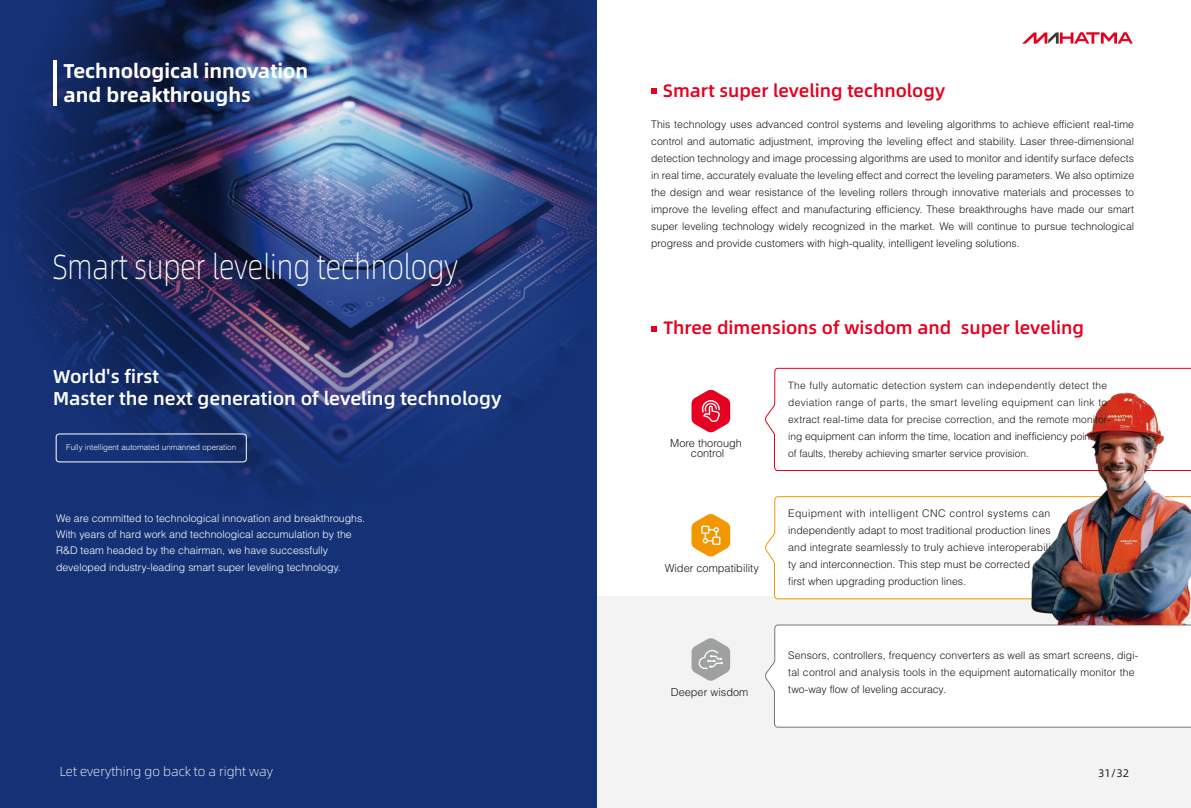
<style>
.page{position:relative;width:1191px;height:808px;background:#fff}
.page>*{position:absolute;margin:0;border:0;box-sizing:border-box;transform-origin:0 0}
.t1{font:300 34.6px "Alibaba Pu Hui Ti";color:#fff;scale:.81 1}
.t2{font:700 20px/24px "Alibaba Pu Hui Ti";color:#fff}
.t3{font:500 18.6px/22.3px "Alibaba Pu Hui Ti";color:#fff}
.t4{font:500 18px "Alibaba Pu Hui Ti";color:#e60020}
.t5{font:300 13px "Alibaba Pu Hui Ti";color:#fff}
.t6{font:300 11px/10px "Helvetica";color:#221815;text-align:center}
.t7{font:11px "Alibaba Pu Hui Ti";color:#221815}
.t8{font:300 10.6px "Helvetica";letter-spacing:-.005em;color:#221815}
.t9{font:300 10.5px/17px "Helvetica";color:#221815}
.t10{font:300 10.5px/16.3px "Helvetica";color:#fff}
.t11{font:300 10.2px/17px "Helvetica";letter-spacing:.02em;color:#221815}
.t12{font:300 10.2px "Helvetica";letter-spacing:-.005em;color:#221815}
.t13{font:300 8px "Helvetica";color:#fff}
.s1{font-size:10.2px}
</style>
<div class="page">
<div style="left:594px;top:597px;width:597px;height:211px;background:#f3f3f3"></div>
<div style="left:0;top:0;width:596px;height:808px;background:#153277"></div>
<img style="left:20px;top:0;width:576px;height:491px">
<hr style="left:53px;top:60px;width:4px;height:46px;background:#fff">
<div style="left:56px;top:434px;width:191px;height:28px;border:1px solid #fff;border-radius:3px"></div>
<svg style="left:651px;top:88px;width:6px;height:6px"></svg>
<svg style="left:651px;top:326px;width:6px;height:5px"></svg>
<div style="left:765px;top:624px;width:426px;height:104px;background:#fff"></div>
<svg style="left:764px;top:496px;width:230px;height:103px"></svg>
<svg style="left:765px;top:368px;width:426px;height:103px"></svg>
<img style="left:994px;top:384px;width:197px;height:241px">
<svg style="left:1022px;top:32px;width:110px;height:12px"></svg>
<svg style="left:691px;top:389px;width:39px;height:44px"></svg>
<svg style="left:691px;top:514px;width:39px;height:43px"></svg>
<svg style="left:691px;top:638px;width:39px;height:43px"></svg>
<h2 class="t2" style="left:64px;top:58px;width:246px">Technological innovation and breakthroughs</h2>
<h1 class="t1" style="left:52px;top:241px;width:502px">Smart super leveling technology</h1>
<h3 class="t3" style="left:53px;top:364px;width:450px">World's first<br>Master the next generation of leveling technology</h3>
<p class="t13" style="left:66px;top:442px;width:171px">Fully intelligent automated unmanned operation</p>
<p class="t10" style="left:56px;top:510px;width:311px">We are committed to technological innovation and breakthroughs.<br>With years of hard work and technological accumulation by the R&amp;D team headed by the chairman, we have successfully developed industry-leading smart super leveling technology.</p>
<h3 class="t4" style="left:662px;top:77px;width:284px">Smart super leveling technology</h3>
<p class="t9" style="left:651px;top:116px;width:484px;text-align:justify">This technology uses advanced control systems and leveling algorithms to achieve efficient real-time control and automatic adjustment, improving the leveling effect and stability. Laser three-dimensional detection technology and image processing algorithms are used to monitor and identify surface defects in real time, accurately evaluate the leveling effect and correct the leveling parameters. We also optimize the design and wear resistance of the leveling rollers through innovative materials and processes to improve the leveling effect and manufacturing efficiency. These breakthroughs have made our smart super leveling technology widely recognized in the market. We will continue to pursue technological progress and provide customers with high-quality, intelligent leveling solutions.</p>
<h3 class="t4" style="left:663px;top:314px;width:422px">Three dimensions of wisdom and super leveling</h3>
<p class="t6" style="left:670px;top:438px;width:73px">More thorough control</p>
<p class="t6" style="left:664px;top:562px;width:96px">Wider compatibility</p>
<p class="t6" style="left:670px;top:687px;width:79px">Deeper wisdom</p>
<p class="t11" style="left:788px;top:376px;width:324px">The fully automatic detection system can independently detect the deviation range of parts, the smart leveling equipment can link to extract real-time data for precise correction, and the remote monitor-</p>
<p class="t8" style="left:788px;top:429px;width:311px"><span class="s1">ing</span> equipment can inform the time, location and inefficiency <span class="s1">points</span></p>
<p class="t12" style="left:788px;top:447px;width:242px">of faults, thereby achieving smarter service provision.</p>
<p class="t9" style="left:788px;top:504px;width:267px">Equipment with intelligent CNC control systems can independently adapt to most traditional production lines and integrate seamlessly to truly achieve interoperabili&shy;ty and interconnection. This step must be corrected<br>first when upgrading production lines.</p>
<p class="t9" style="left:788px;top:646px;width:352px">Sensors, controllers, frequency converters as well as smart screens, digi&shy;tal control and analysis tools in the equipment automatically monitor the two-way flow of leveling accuracy.</p>
<p class="t5" style="left:60px;top:762px;width:215px">Let everything go back to a right way</p>
<p class="t7" style="left:1098px;top:764px;width:32px">31/32</p>
</div>
